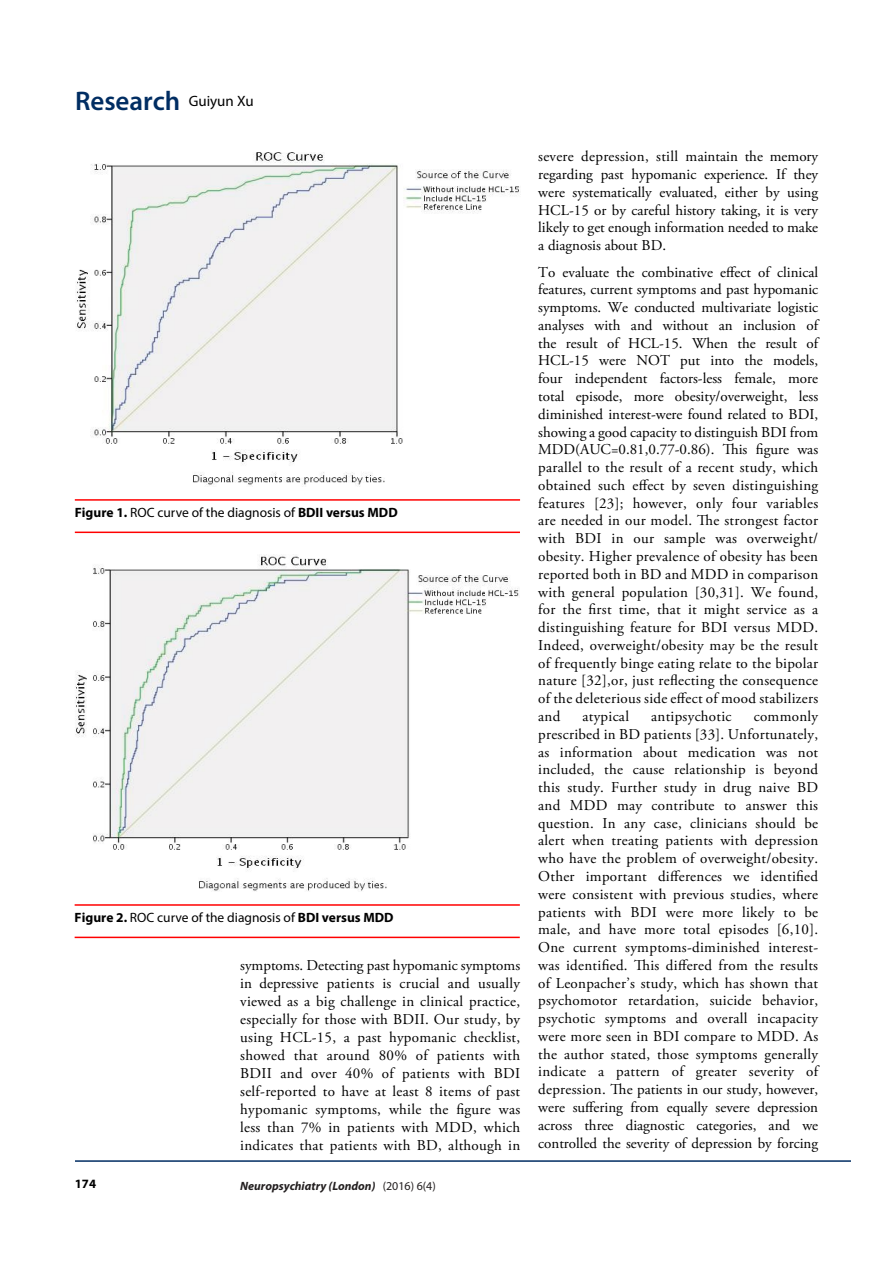
<style>
.page{position:relative;width:893px;height:1263px;background:#fff}
.page>*{position:absolute;margin:0;border:0;box-sizing:border-box;transform-origin:0 0}
.t1{font:600 27px "Myriad Pro";color:#002d62}
.t2{font:15px/17.9px "Adobe Garamond Pro";letter-spacing:.02em;color:#000;text-align:justify}
.t3{font:13.5px "Myriad Pro";color:#000}
.t4{font:700 12.75px "Myriad Pro";color:#000}
.t5{font:italic 700 12px "Myriad Pro";color:#231f20}
.s1{font-weight:700}
.s2{font-weight:400;font-style:normal}
</style>
<div class="page">
<hr style="left:75px;top:1160px;width:776px;height:2px;background:#002d62">
<img style="left:76px;top:152px;width:443px;height:334px">
<hr style="left:75px;top:499px;width:445px;height:2px;background:#f00">
<hr style="left:75px;top:532px;width:445px;height:1px;background:#f00">
<img style="left:75px;top:554px;width:444px;height:337px">
<hr style="left:75px;top:904px;width:445px;height:2px;background:#f00">
<hr style="left:75px;top:937px;width:445px;height:1px;background:#f00">
<h1 class="t1" style="left:75px;top:84px;width:180px">Research <sup>Guiyun</sup> <sup>Xu</sup></h1>
<p class="t3" style="left:75px;top:504px;width:324px"><span class="s1">Figure 1.</span> ROC curve of the diagnosis of <span class="s1">BDII versus MDD</span></p>
<p class="t3" style="left:75px;top:909px;width:321px"><span class="s1">Figure 2.</span> ROC curve of the diagnosis of <span class="s1">BDI versus MDD</span></p>
<p class="t2" style="left:240px;top:957px;width:282px">symptoms. Detecting past hypomanic symptoms in depressive patients is crucial and usually viewed as a big challenge in clinical practice, especially for those with BDII. Our study, by using HCL-15, a past hypomanic checklist, showed that around 80% of patients with BDII and over 40% of patients with BDI self-reported to have at least 8 items of past hypomanic symptoms, while the figure was less than 7% in patients with MDD, which indicates that patients with BD, although in</p>
<p class="t4" style="left:75px;top:1176px;width:23px">174</p>
<p class="t5" style="left:240px;top:1178px;width:197px">Neuropsychiatry (London) <span class="s2">(2016) 6(4)</span></p>
<p class="t2" style="left:538px;top:148px;width:281px">severe depression, still maintain the memory regarding past hypomanic experience. If they were systematically evaluated, either by using HCL-15 or by careful history taking, it is very likely to get enough information needed to make a diagnosis about BD.</p>
<p class="t2" style="left:538px;top:263px;width:282px">To evaluate the combinative effect of clinical features, current symptoms and past hypomanic symptoms. We conducted multivariate logistic analyses with and without an inclusion of the result of HCL-15. When the result of HCL-15 were NOT put into the models, four independent factors-less female, more total episode, more obesity/overweight, less diminished interest-were found related to BDI, showing a good capacity to distinguish BDI from MDD(AUC=0.81,0.77-0.86). This figure was parallel to the result of a recent study, which obtained such effect by seven distinguishing features [23]; however, only four variables are needed in our model. The strongest factor with BDI in our sample was overweight/ obesity. Higher prevalence of obesity has been reported both in BD and MDD in comparison with general population [30,31]. We found, for the first time, that it might service as a distinguishing feature for BDI versus MDD.<br>Indeed, overweight/obesity may be the result of frequently binge eating relate to the bipolar nature [32],or, just reflecting the consequence of the deleterious side effect of mood stabilizers and</p>
<p class="t2" style="left:538px;top:708px;width:282px;text-indent:216px">commonly prescribed in BD patients [33]. Unfortunately, as information about medication was not included, the cause relationship is beyond this study. Further study in drug naive BD and MDD may contribute to answer this question. In any case, clinicians should be alert when treating patients with depression who have the problem of overweight/obesity.<br>Other important differences we identified were consistent with previous studies, where patients with BDI were more likely to be male, and have more total episodes [6,10].<br>One current symptoms-diminished interest&shy;was identified. This differed from the results of Leonpacher’s study, which has shown that psychomotor retardation, suicide behavior, psychotic symptoms and overall incapacity were more seen in BDI compare to MDD. As the author stated, those symptoms generally indicate a pattern of greater severity of depression. The patients in our study, however, were suffering from equally severe depression across three diagnostic categories, and we controlled the severity of depression by forcing</p>
<p class="t2" style="left:582px;top:708px;width:48px">atypical</p>
<p class="t2" style="left:651px;top:708px;width:82px">antipsychotic</p>
</div>
